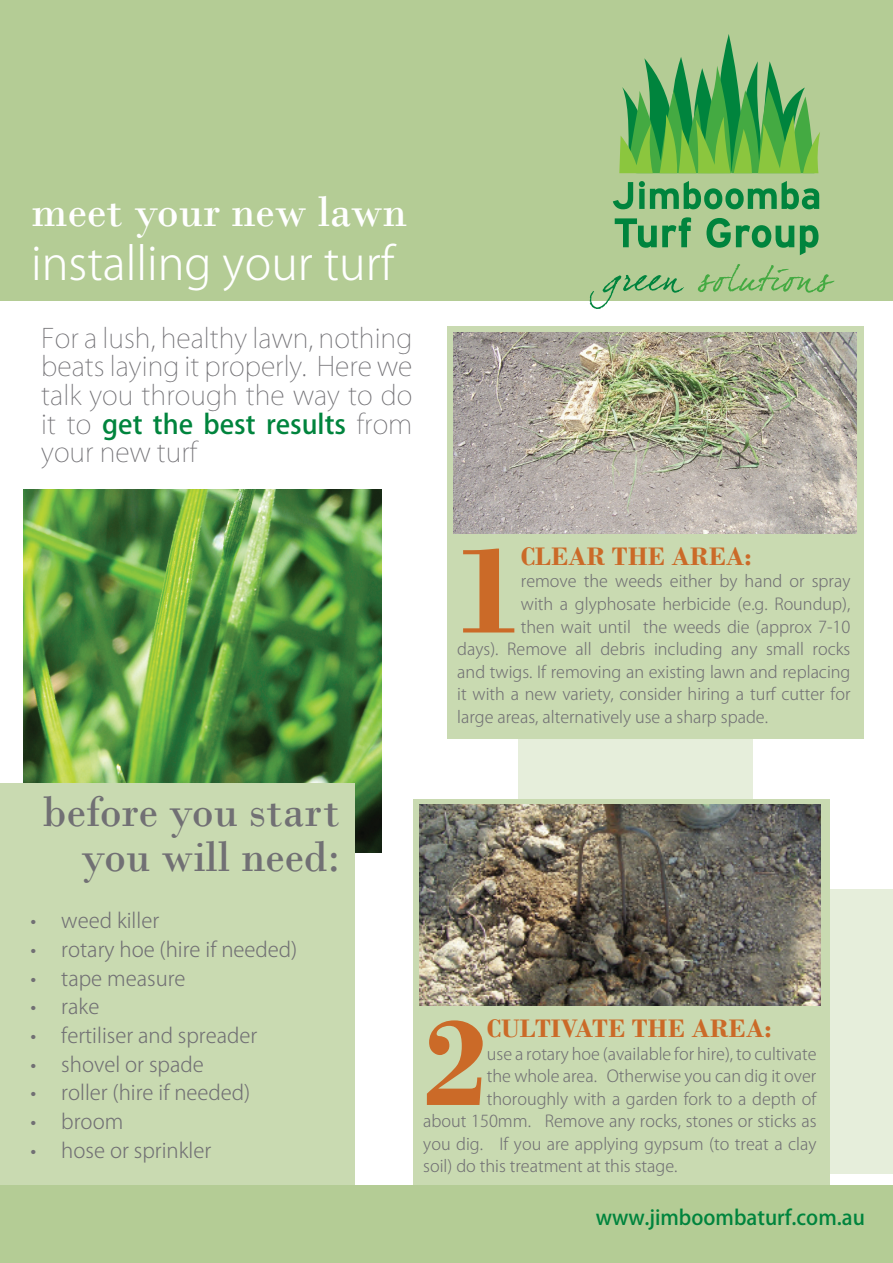
<style>
.page{position:relative;width:893px;height:1263px;background:#fff}
.page>*{position:absolute;margin:0;border:0;box-sizing:border-box;transform-origin:0 0}
.t1{font:700 129.75px "Bodoni";color:#cb6a28}
.t2{font:45px "Bodoni";color:#717074}
.t3{font:300 45px "Koz Go Pro";color:#fff}
.t4{font:45px "Bodoni";color:#fff}
.t5{font:200 26.55px/28.7px "Koz Go Pro";color:#717074;text-align:justify}
.t6{font:700 26.55px "Bodoni";color:#cb6a28}
.Bullets_WHITE{font:300 20.4px "Koz Go Pro";color:#717074}
.t7{font:500 20.4px "Koz Go Pro";color:#00843d}
.t8{font:300 16.35px "Koz Go Pro";color:#717074}
.s1{font-weight:500;color:#00843d}
</style>
<div class="page">
<div style="left:758px;top:889px;width:135px;height:285px;background:#e6eedb"></div>
<div style="left:519px;top:678px;width:234px;height:285px;background:#e6eedb"></div>
<img style="left:23px;top:490px;width:359px;height:362px">
<div style="left:0;top:0;width:893px;height:300px;background:#b4cc95"></div>
<div style="left:0;top:783px;width:354px;height:405px;background:#c9dab1"></div>
<svg style="left:619px;top:34px;width:201px;height:140px"></svg>
<svg style="left:613px;top:182px;width:20px;height:27px"></svg>
<svg style="left:639px;top:181px;width:180px;height:28px"></svg>
<svg style="left:615px;top:217px;width:76px;height:31px"></svg>
<svg style="left:706px;top:218px;width:88px;height:30px"></svg>
<svg style="left:800px;top:225px;width:18px;height:30px"></svg>
<svg style="left:589px;top:275px;width:95px;height:34px"></svg>
<svg style="left:698px;top:264px;width:136px;height:29px"></svg>
<div style="left:447px;top:326px;width:416px;height:413px;background:#c9dab1"></div>
<div style="left:413px;top:799px;width:416px;height:387px;background:#c9dab1"></div>
<img style="left:454px;top:333px;width:403px;height:201px">
<img style="left:420px;top:805px;width:401px;height:201px">
<div style="left:0;top:1185px;width:893px;height:78px;background:#b4cc95"></div>
<p class="t4" style="left:31px;top:184px;width:377px">meet your new lawn</p>
<p class="t3" style="left:31px;top:234px;width:364px">installing your turf</p>
<p class="t5" style="left:41px;top:324px;width:373px">For a lush, healthy lawn, nothing beats laying it properly. Here we talk you through the way to do it to <span class="s1">get the best results</span> from your new turf</p>
<p class="t2" style="left:42px;top:785px;width:299px">before you start</p>
<p class="t2" style="left:81px;top:830px;width:260px">you will need:</p>
<p class="Bullets_WHITE" style="left:31px;top:907px;width:130px">• weed killer</p>
<p class="Bullets_WHITE" style="left:31px;top:936px;width:268px">• rotary hoe (hire if needed)</p>
<p class="Bullets_WHITE" style="left:31px;top:965px;width:156px">• tape measure</p>
<p class="Bullets_WHITE" style="left:31px;top:993px;width:70px">• rake</p>
<p class="Bullets_WHITE" style="left:31px;top:1022px;width:228px">• fertiliser and spreader</p>
<p class="Bullets_WHITE" style="left:31px;top:1051px;width:175px">• shovel or spade</p>
<p class="Bullets_WHITE" style="left:31px;top:1079px;width:221px">• roller (hire if needed)</p>
<p class="Bullets_WHITE" style="left:31px;top:1108px;width:94px">• broom</p>
<p class="Bullets_WHITE" style="left:31px;top:1137px;width:182px">• hose or sprinkler</p>
<p class="t1" style="left:457px;top:513px;width:65px">1</p>
<p class="t6" style="left:521px;top:541px;width:232px">CLEAR THE AREA:</p>
<p class="t8" style="left:521px;top:571px;width:331px">remove the weeds either by hand or spray</p>
<p class="t8" style="left:521px;top:593px;width:331px">with a glyphosate herbicide (e.g. Roundup),</p>
<p class="t8" style="left:521px;top:616px;width:331px">then wait until the weeds die (approx 7-10</p>
<p class="t8" style="left:457px;top:638px;width:395px">days). Remove all debris including any small rocks</p>
<p class="t8" style="left:457px;top:661px;width:395px">and twigs. If removing an existing lawn and replacing</p>
<p class="t8" style="left:457px;top:683px;width:395px">it with a new variety, consider hiring a turf cutter for</p>
<p class="t8" style="left:457px;top:706px;width:312px">large areas, alternatively use a sharp spade.</p>
<p class="t1" style="left:423px;top:986px;width:65px">2</p>
<p class="t6" style="left:487px;top:1013px;width:286px">CULTIVATE THE AREA:</p>
<p class="t8" style="left:487px;top:1043px;width:331px">use a rotary hoe (available for hire), to cultivate</p>
<p class="t8" style="left:487px;top:1066px;width:331px">the whole area. Otherwise you can dig it over</p>
<p class="t8" style="left:487px;top:1088px;width:331px">thoroughly with a garden fork to a depth of</p>
<p class="t8" style="left:423px;top:1111px;width:395px">about 150mm. Remove any rocks, stones or sticks as</p>
<p class="t8" style="left:423px;top:1133px;width:395px">you dig. If you are applying gypsum (to treat a clay</p>
<p class="t8" style="left:423px;top:1156px;width:256px">soil) do this treatment at this stage.</p>
<p class="t7" style="left:596px;top:1204px;width:271px">www.jimboombaturf.com.au</p>
</div>
